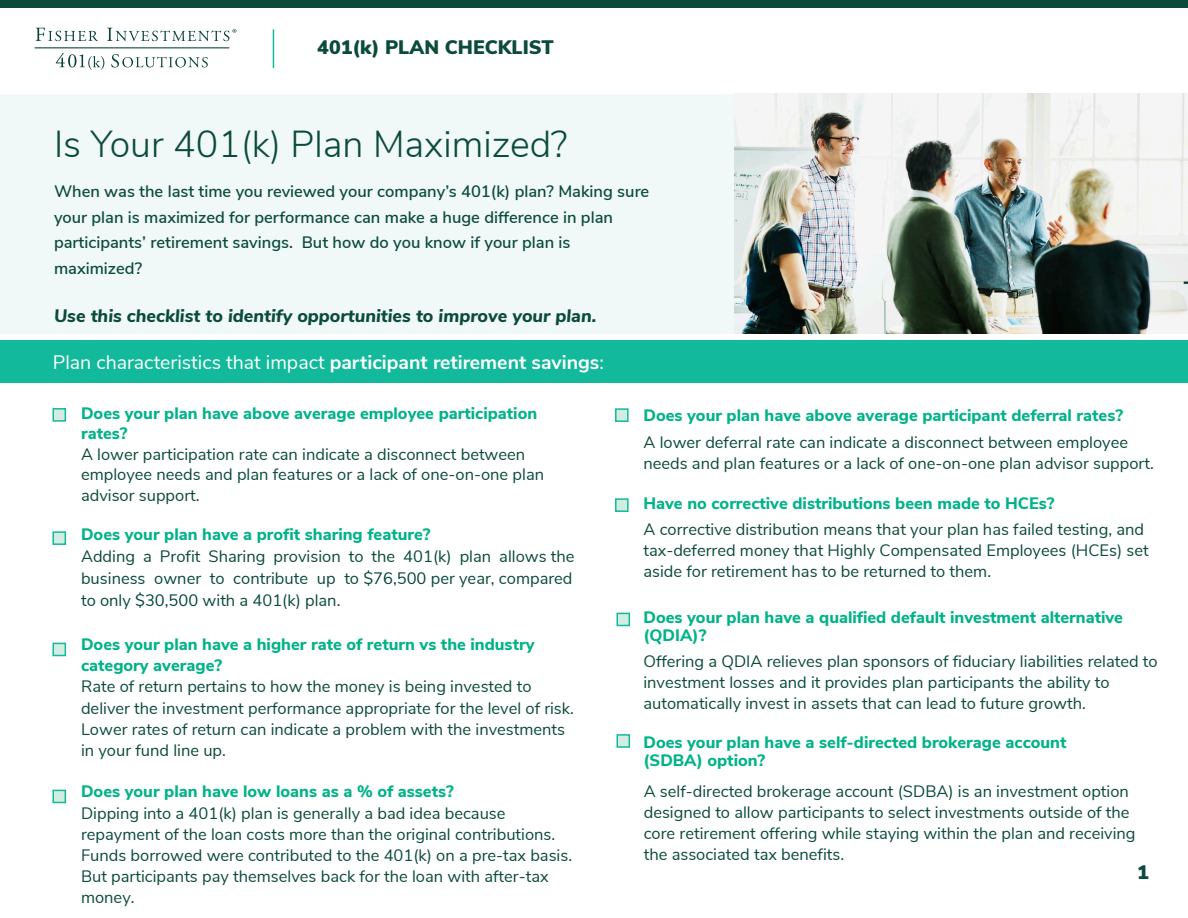
<style>
.page{position:relative;width:1188px;height:918px;background:#fff}
.page>*{position:absolute;margin:0;border:0;box-sizing:border-box;transform-origin:0 0}
.Body_Copy{font:300 37.5px "Nunito Sans";color:#0c4b3c}
.t1{font:19.5px "Nunito Sans";color:#fff}
.Chart_Heading{font:900 19.5px "Nunito Sans";color:#0c4b3c}
.Body_Copy-2{font:italic 800 18px "Nunito Sans";color:#0c4b3c}
.NEW_list_header{font:16.5px/21.3px "Nunito Sans";color:#0c4b3c}
.NEW_text{font:16.5px/21px "Nunito Sans";color:#0c4b3c}
.Body_Copy-3{font:600 16.5px/25.5px "Nunito Sans";color:#0c4b3c}
.NEW_text-2{font:800 16.5px/18px "Nunito Sans";color:#00b387}
.s1{font-weight:700}
.s2{font-weight:800;color:#00b387}
.s3{color:#034638}
</style>
<div class="page">
<div style="left:1px;top:94px;width:1187px;height:240px;background:#f0f9f7"></div>
<svg style="left:36px;top:28px;width:62px;height:13px"></svg>
<hr style="left:35px;top:47px;width:194px;height:1px;background:#094336">
<svg style="left:107px;top:28px;width:129px;height:13px"></svg>
<svg style="left:56px;top:53px;width:48px;height:17px"></svg>
<svg style="left:111px;top:54px;width:97px;height:13px"></svg>
<div style="left:0;top:0;width:1188px;height:7px;background:#0c4b3c"></div>
<hr style="left:273px;top:29px;width:1px;height:39px;background:#13b99b">
<img style="left:734px;top:94px;width:454px;height:240px">
<div style="left:52px;top:408px;width:14px;height:14px;background:#d1ece1;border:2px solid #13b99b"></div>
<div style="left:52px;top:531px;width:14px;height:14px;background:#d1ece1;border:2px solid #13b99b"></div>
<div style="left:52px;top:643px;width:14px;height:13px;background:#d1ece1;border:2px solid #13b99b"></div>
<div style="left:615px;top:408px;width:14px;height:14px;background:#d1ece1;border:2px solid #13b99b"></div>
<div style="left:616px;top:613px;width:14px;height:13px;background:#d1ece1;border:2px solid #13b99b"></div>
<div style="left:0;top:341px;width:1188px;height:42px;background:#13b99b"></div>
<div style="left:615px;top:498px;width:14px;height:14px;background:#d1ece1;border:2px solid #13b99b"></div>
<div style="left:52px;top:790px;width:14px;height:13px;background:#d1ece1;border:2px solid #13b99b"></div>
<div style="left:616px;top:734px;width:14px;height:14px;background:#d1ece1;border:2px solid #13b99b"></div>
<p class="Chart_Heading" style="left:317px;top:33px;width:238px">401( ) PLAN CHECKLIST</p>
<p class="Chart_Heading" style="left:360px;top:33px;width:13px">k</p>
<p class="Body_Copy" style="left:54px;top:117px;width:515px">Is Your 401(k) Plan Maximized?</p>
<p class="Body_Copy-3" style="left:54px;top:178px;width:597px">When was the last time you reviewed your company’s 401(k) plan? Making sure your plan is maximized for performance can make a huge difference in plan participants’ retirement savings. But how do you know if your plan is maximized?</p>
<p class="Body_Copy-2" style="left:54px;top:303px;width:544px">Use this checklist to identify opportunities to improve your plan.</p>
<p class="t1" style="left:53px;top:348px;width:553px">Plan characteristics that impact <span class="s1">participant retirement savings</span>:</p>
<p class="NEW_list_header" style="left:81px;top:402px;width:465px;line-height:20.5px"><span class="s2">Does your plan have above average employee participation rates?<br></span>A lower participation rate can indicate a disconnect between employee needs and plan features or a lack of one-on-one plan advisor support.</p>
<p class="NEW_list_header" style="left:81px;top:523px;width:495px;line-height:21.8px"><span class="s2">Does your plan have a profit sharing feature?<br></span>Adding a Profit Sharing provision to the 401(k) plan allows the business owner to contribute up to <span class="s3">$76,500</span> per year, compared to only <span class="s3">$30,500</span> with a 401(k) plan.</p>
<p class="NEW_list_header" style="left:81px;top:633px;width:494px"><span class="s2">Does your plan have a higher rate of return vs the industry category average?<br></span>Rate of return pertains to how the money is being invested to deliver the investment performance appropriate for the level of risk.<br>Lower rates of return can indicate a problem with the investments in your fund line up.</p>
<p class="NEW_list_header" style="left:81px;top:780px;width:493px"><span class="s2">Does your plan have low loans as a % of assets?<br></span>Dipping into a 401(k) plan is generally a bad idea because repayment of the loan costs more than the original contributions.<br>Funds borrowed were contributed to the 401(k) on a pre-tax basis.<br>But participants pay themselves back for the loan with after-tax money.</p>
<p class="NEW_text" style="left:643px;top:400px;width:486px;line-height:27.6px"><span class="s2">Does your plan have above average participant deferral rates?<br></span>A lower deferral rate can indicate a disconnect between employee</p>
<p class="NEW_text" style="left:643px;top:452px;width:512px">needs and plan features or a lack of one-on-one plan advisor support.</p>
<p class="NEW_text" style="left:643px;top:490px;width:502px;line-height:25.8px"><span class="s2">Have no corrective distributions been made to HCEs?<br></span>A corrective distribution means that your plan has failed testing, and</p>
<p class="NEW_text" style="left:643px;top:539px;width:507px">tax-deferred money that Highly Compensated Employees (HCEs) set aside for retirement has to be returned to them.</p>
<p class="NEW_text-2" style="left:643px;top:608px;width:481px">Does your plan have a qualified default investment alternative (QDIA)?</p>
<p class="NEW_text" style="left:643px;top:650px;width:516px">Offering a QDIA relieves plan sponsors of fiduciary liabilities related to investment losses and it provides plan participants the ability to automatically invest in assets that can lead to future growth.</p>
<p class="NEW_text-2" style="left:643px;top:732px;width:425px">Does your plan have a self-directed brokerage account (SDBA) option?</p>
<p class="NEW_text" style="left:644px;top:780px;width:493px">A self-directed brokerage account (SDBA) is an investment option designed to allow participants to select investments outside of the core retirement offering while staying within the plan and receiving the associated tax benefits.</p>
<p class="Chart_Heading" style="left:1137px;top:858px;width:13px">1</p>
</div>
